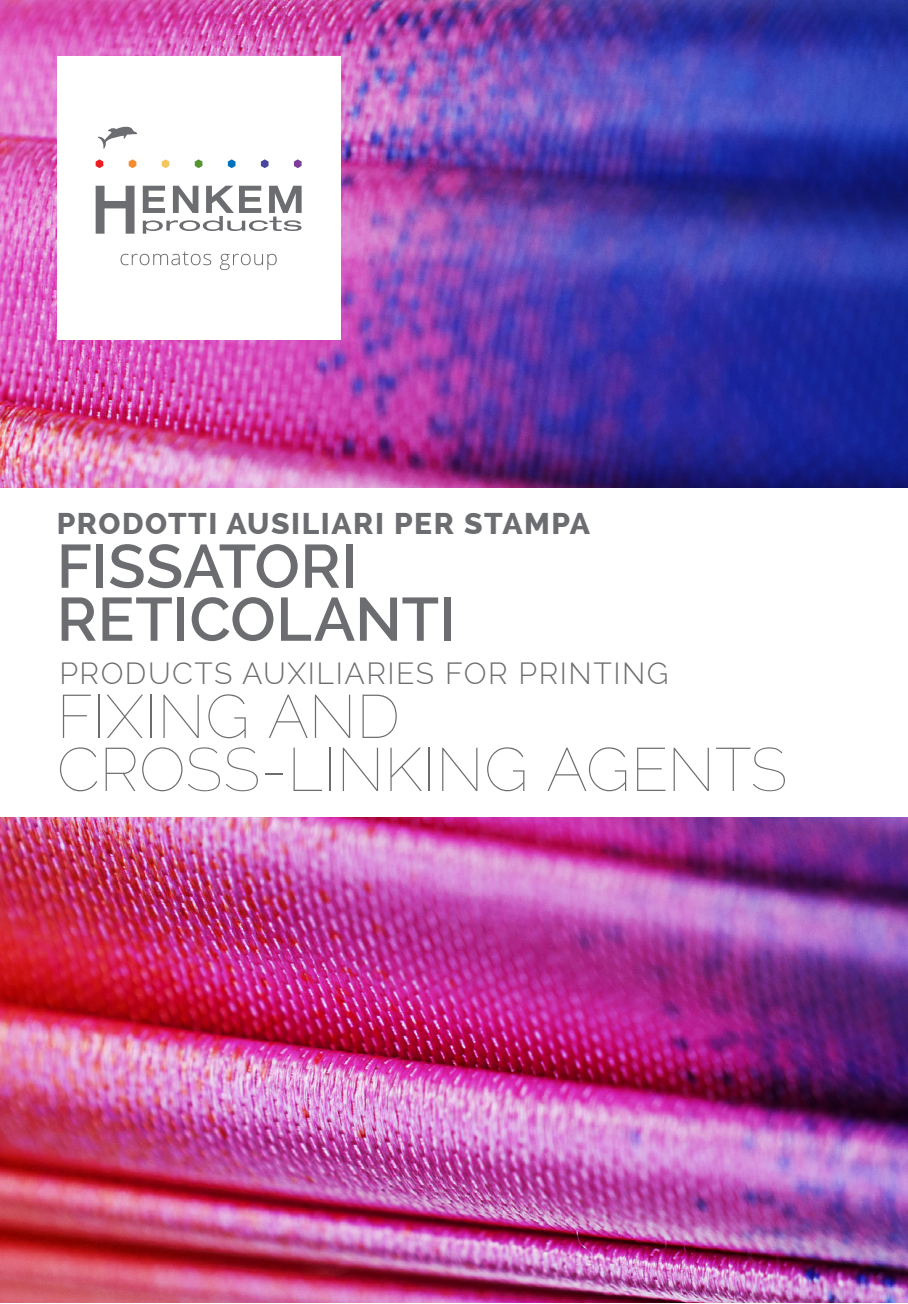
<style>
.page{position:relative;width:908px;height:1304px;background:#fff}
.page>*{position:absolute;margin:0;border:0;box-sizing:border-box;transform-origin:0 0}
.t1{font:100 61px/53px "Raleway";color:#6c6d70}
.t2{font:600 61px/53px "Raleway";color:#6c6d70}
.t3{font:300 30px "Raleway";letter-spacing:.05em;color:#6c6d70}
.t4{font:800 30px "Raleway";letter-spacing:.05em;color:#6c6d70}
</style>
<div class="page">
<img style="left:0;top:0;width:907px;height:1303px">
<div style="left:57px;top:57px;width:283px;height:283px;background:#fff"></div>
<svg style="left:120px;top:251px;width:156px;height:19px"></svg>
<svg style="left:96px;top:127px;width:205px;height:107px"></svg>
<div style="left:0;top:488px;width:907px;height:328px;background:#fff"></div>
<p class="t4" style="left:57px;top:507px;width:534px">PRODOTTI AUSILIARI PER STAMPA</p>
<h1 class="t2" style="left:57px;top:540px;width:400px">FISSATORI<br>RETICOLANTI</h1>
<p class="t3" style="left:59px;top:656px;width:610px">PRODUCTS AUXILIARIES FOR PRINTING</p>
<h1 class="t1" style="left:57px;top:690px;width:731px">FIXING AND<br>CROSS-LINKING AGENTS</h1>
</div>
